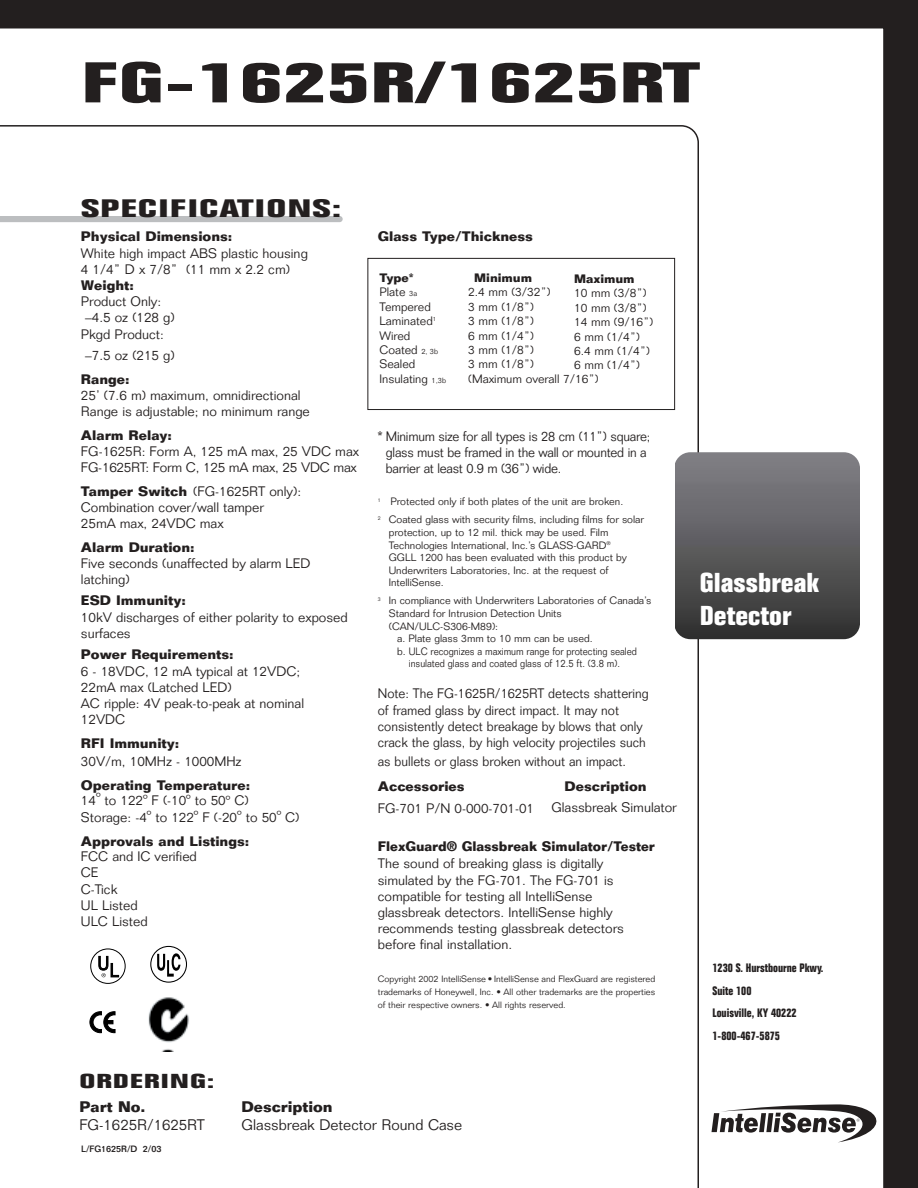
<style>
.page{position:relative;width:918px;height:1188px;background:#231f1f}
.page>*{position:absolute;margin:0;border:0;box-sizing:border-box;transform-origin:0 0}
.t1{font:700 condensed 56.1px "Folio";color:#231f1f;scale:1.82 1}
.t2{font:700 condensed 26.85px/33px "Folio";color:#fff;scale:1.18 1}
.t3{font:700 condensed 24.75px "Folio";letter-spacing:.02em;color:#231f1f;scale:1.82 1}
.t4{font:700 condensed 19.8px "Folio";letter-spacing:.02em;color:#231f1f;scale:1.82 1}
.t5{font:300 15px "Folio";color:#231f1f}
.t6{font:700 15px "Folio";color:#231f1f}
.t7{font:300 13.5px/16.2px "Folio";color:#231f1f}
.t8{font:300 13.5px/16.2px "Folio";color:#231f1f;scale:.95 1}
.t9{font:700 13.5px "Folio";color:#231f1f}
.t10{font:700 13.5px "Folio";color:#231f1f;scale:.95 1}
.t11{font:300 12px/14.4px "Folio";color:#231f1f}
.t12{font:700 condensed 12px/22.5px "Folio";color:#231f1f}
.t13{font:700 12px "Folio";color:#231f1f}
.t14{font:300 10.5px/12.6px "Folio";color:#231f1f}
.t15{font:300 10.5px "Folio";color:#231f1f;scale:.9 1}
.t16{font:300 9px/12.3px "Folio";color:#231f1f}
.t17{font:500 9px "Folio";color:#231f1f}
.s1{font-weight:700}
.s2{font-size:7.5px}
</style>
<div class="page">
<div style="left:0;top:28px;width:884px;height:1160px;background:#fff"></div>
<svg style="left:712px;top:1104px;width:164px;height:38px"></svg>
<div style="left:0;top:125px;width:699px;height:1063px;background:#fff"></div>
<img style="left:676px;top:452px;width:184px;height:187px;border-radius:16px">
<img style="left:142px;top:991px;width:55px;height:60px">
<div style="left:367px;top:258px;width:308px;height:152px;border:1px solid #231f1f"></div>
<h1 class="t1" style="left:81px;top:62px;width:342px">FG-1625R/1625RT</h1>
<h3 class="t3" style="left:81px;top:200px;width:145px">SPECIFICATIONS:</h3>
<p class="t9" style="left:81px;top:232px;width:153px">Physical Dimensions:</p>
<p class="t7" style="left:81px;top:246px;width:228px">White high impact ABS plastic housing<br>4 1/4” D x 7/8” (11 mm x 2.2 cm)</p>
<p class="t9" style="left:81px;top:280px;width:54px">Weight:</p>
<p class="t7" style="left:81px;top:295px;width:82px">Product Only:</p>
<p class="t7" style="left:85px;top:311px;width:91px">–4.5 oz (128 g)</p>
<p class="t7" style="left:81px;top:327px;width:84px">Pkgd Product:</p>
<p class="t7" style="left:85px;top:349px;width:91px">–7.5 oz (215 g)</p>
<p class="t9" style="left:81px;top:374px;width:50px">Range:</p>
<p class="t7" style="left:81px;top:388px;width:230px">25’ (7.6 m) maximum, omnidirectional<br>Range is adjustable; no minimum range</p>
<p class="t9" style="left:81px;top:430px;width:93px">Alarm Relay:</p>
<p class="t7" style="left:81px;top:444px;width:280px">FG-1625R: Form A, 125 mA max, 25 VDC max<br>FG-1625RT: Form C, 125 mA max, 25 VDC max</p>
<p class="t7" style="left:81px;top:485px;width:222px"><span class="s1">Tamper Switch</span> (FG-1625RT only):<br>Combination cover/wall tamper<br>25mA max, 24VDC max</p>
<p class="t9" style="left:81px;top:542px;width:115px">Alarm Duration:</p>
<p class="t7" style="left:81px;top:556px;width:231px">Five seconds (unaffected by alarm LED latching)</p>
<p class="t9" style="left:81px;top:596px;width:106px">ESD Immunity:</p>
<p class="t7" style="left:81px;top:610px;width:268px">10kV discharges of either polarity to exposed surfaces</p>
<p class="t9" style="left:81px;top:650px;width:154px">Power Requirements:</p>
<p class="t7" style="left:81px;top:664px;width:225px">6 - 18VDC, 12 mA typical at 12VDC;<br>22mA max (Latched LED)<br>AC ripple: 4V peak-to-peak at nominal<br>12VDC</p>
<p class="t9" style="left:81px;top:738px;width:100px">RFI Immunity:</p>
<p class="t7" style="left:81px;top:755px;width:162px">30V/m, 10MHz - 1000MHz</p>
<p class="t9" style="left:81px;top:780px;width:171px">Operating Temperature:</p>
<p class="t7" style="left:81px;top:794px;width:220px">14º to 122º F (-10º to 50º C)<br>Storage: -4º to 122º F (-20º to 50º C)</p>
<p class="t9" style="left:81px;top:836px;width:170px">Approvals and Listings:</p>
<p class="t7" style="left:81px;top:850px;width:117px">FCC and IC verified<br>CE<br>C-Tick<br>UL Listed<br>ULC Listed</p>
<p class="t9" style="left:378px;top:232px;width:157px">Glass Type/Thickness</p>
<p class="t13" style="left:380px;top:273px;width:36px">Type*</p>
<p class="t13" style="left:474px;top:273px;width:59px">Minimum</p>
<p class="t11" style="left:380px;top:286px;width:39px">Plate <span class="s2">3a</span></p>
<p class="t11" style="left:468px;top:286px;width:84px">2.4 mm (3/32”)</p>
<p class="t11" style="left:379px;top:301px;width:53px">Tempered</p>
<p class="t11" style="left:468px;top:301px;width:67px">3 mm (1/8”)</p>
<p class="t11" style="left:379px;top:315px;width:58px">Laminated<sup>1</sup></p>
<p class="t11" style="left:468px;top:315px;width:67px">3 mm (1/8”)</p>
<p class="t11" style="left:379px;top:330px;width:32px">Wired</p>
<p class="t11" style="left:468px;top:330px;width:67px">6 mm (1/4”)</p>
<p class="t11" style="left:379px;top:344px;width:60px">Coated <span class="s2">2, 3b</span></p>
<p class="t11" style="left:468px;top:344px;width:67px">3 mm (1/8”)</p>
<p class="t11" style="left:379px;top:358px;width:37px">Sealed</p>
<p class="t11" style="left:468px;top:358px;width:67px">3 mm (1/8”)</p>
<p class="t11" style="left:379px;top:373px;width:68px">Insulating <span class="s2">1,3b</span></p>
<p class="t11" style="left:468px;top:373px;width:132px">(Maximum overall 7/16”)</p>
<p class="t13" style="left:574px;top:274px;width:62px">Maximum</p>
<p class="t11" style="left:574px;top:287px;width:81px">10 mm (3/8”)<br>10 mm (3/8”)<br>14 mm (9/16”)<br>6 mm (1/4”)<br>6.4 mm (1/4”)<br>6 mm (1/4”)</p>
<p class="t8" style="left:386px;top:430px;width:280px;text-indent:-8px">* Minimum size for all types is 28 cm (11”) square; glass must be framed in the wall or mounted in a barrier at least 0.9 m (36”) wide.</p>
<p class="t14" style="left:378px;top:494px;width:268px;line-height:18px"><sup>1</sup> Protected only if both plates of the unit are broken.<br><sup>2</sup> Coated glass with security films, including films for solar</p>
<p class="t14" style="left:389px;top:527px;width:240px">protection, up to 12 mil. thick may be used. Film Technologies International, Inc.’s GLASS-GARD<sup>® </sup>GGLL 1200 has been evaluated with this product by Underwriters Laboratories, Inc. at the request of IntelliSense.</p>
<p class="t14" style="left:378px;top:596px;width:275px"><sup>3</sup> In compliance with Underwriters Laboratories of Canada’s</p>
<p class="t14" style="left:389px;top:608px;width:175px">Standard for Intrusion Detection Units</p>
<p class="t14" style="left:389px;top:621px;width:111px">(CAN/ULC-S306-M89):</p>
<p class="t14" style="left:397px;top:633px;width:197px">a. Plate glass 3mm to 10 mm can be used.</p>
<p class="t14" style="left:397px;top:646px;width:241px">b. ULC recognizes a maximum range for protecting sealed</p>
<p class="t15" style="left:409px;top:660px;width:236px">insulated glass and coated glass of 12.5 ft. (3.8 m).</p>
<p class="t8" style="left:378px;top:687px;width:287px">Note: The FG-1625R/1625RT detects shattering of framed glass by direct impact. It may not consistently detect breakage by blows that only crack the glass, by high velocity projectiles such</p>
<p class="t8" style="left:378px;top:754px;width:263px">as bullets or glass broken without an impact.</p>
<p class="t9" style="left:378px;top:782px;width:88px">Accessories</p>
<p class="t9" style="left:565px;top:782px;width:83px">Description</p>
<p class="t7" style="left:378px;top:802px;width:158px">FG-701 P/N 0-000-701-01</p>
<p class="t10" style="left:378px;top:841px;width:293px">FlexGuard® Glassbreak Simulator/Tester</p>
<p class="t7" style="left:378px;top:857px;width:248px">The sound of breaking glass is digitally simulated by the FG-701. The FG-701 is compatible for testing all IntelliSense glassbreak detectors. IntelliSense highly recommends testing glassbreak detectors before final installation.</p>
<p class="t16" style="left:378px;top:974px;width:279px">Copyright 2002 IntelliSense • IntelliSense and FlexGuard are registered trademarks of Honeywell, Inc. • All other trademarks are the properties</p>
<p class="t16" style="left:378px;top:1000px;width:189px">of their respective owners. • All rights reserved.</p>
<p class="t7" style="left:551px;top:801px;width:127px">Glassbreak Simulator</p>
<h3 class="t4" style="left:80px;top:1074px;width:76px">ORDERING:</h3>
<p class="t6" style="left:80px;top:1101px;width:68px">Part No.</p>
<p class="t6" style="left:242px;top:1101px;width:93px">Description</p>
<p class="t5" style="left:80px;top:1119px;width:127px">FG-1625R/1625RT</p>
<p class="t5" style="left:241px;top:1119px;width:222px">Glassbreak Detector Round Case</p>
<p class="t17" style="left:81px;top:1146px;width:82px">L/FG1625R/D 2/03</p>
<h2 class="t2" style="left:700px;top:568px;width:103px">Glassbreak<br>Detector</h2>
<p class="t12" style="left:712px;top:958px;width:112px">1230 S. Hurstbourne Pkwy.<br>Suite 100<br>Louisville, KY 40222<br>1-800-467-5875</p>
</div>
